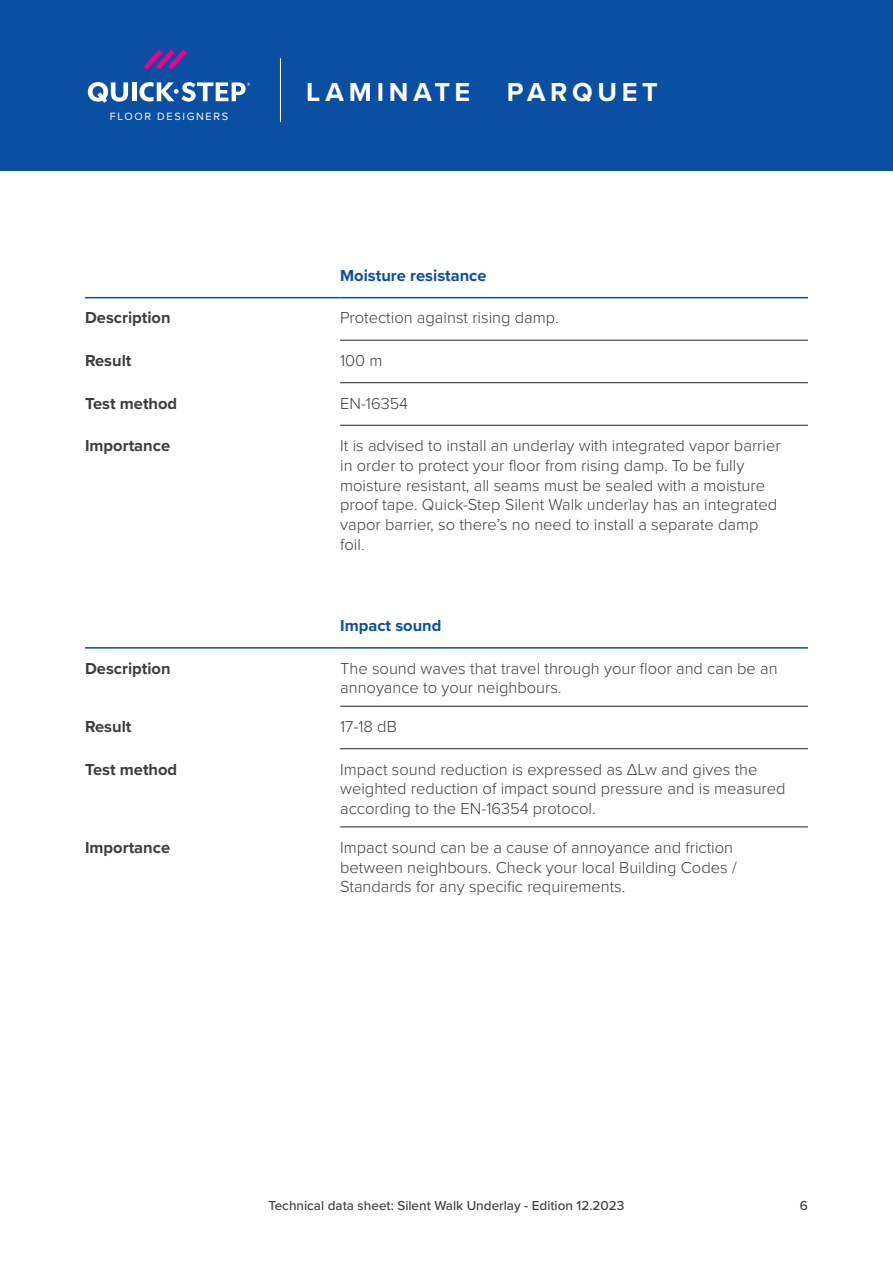
<style>
.page{position:relative;width:893px;height:1263px;background:#fff}
.page>*{position:absolute;margin:0;border:0;box-sizing:border-box;transform-origin:0 0}
.Range{font:700 27px "Proxima Nova";letter-spacing:.175em;color:#fff}
.BodyText{font:300 16.5px/19.8px "Proxima Nova";color:#3e3e3f}
.Column-First{font:700 16.5px "Proxima Nova";color:#3e3e3f}
.Row-Header{font:700 16.5px "Proxima Nova";color:#0a4fa2}
.t1{font:500 13.5px "Proxima Nova";color:#3e3e3f}
.FloorDesigners{font:10.95px "Proxima Nova";letter-spacing:.15em;color:#fff}
</style>
<div class="page">
<div style="left:0;top:0;width:893px;height:170px;background:#0a4fa2"></div>
<hr style="left:280px;top:58px;width:1px;height:64px;background:#fff">
<svg style="left:144px;top:49px;width:43px;height:21px"></svg>
<svg style="left:88px;top:82px;width:40px;height:21px"></svg>
<hr style="left:132px;top:82px;width:4px;height:19px;background:#fff">
<svg style="left:139px;top:82px;width:111px;height:20px"></svg>
<hr style="left:340px;top:340px;width:468px;height:1px;background:#231f20">
<hr style="left:340px;top:382px;width:468px;height:1px;background:#231f20">
<hr style="left:340px;top:425px;width:468px;height:1px;background:#231f20">
<hr style="left:340px;top:297px;width:468px;height:1px;background:#0a4fa2">
<hr style="left:85px;top:297px;width:255px;height:1px;background:#0a4fa2">
<hr style="left:340px;top:706px;width:468px;height:1px;background:#231f20">
<hr style="left:340px;top:748px;width:468px;height:1px;background:#231f20">
<hr style="left:340px;top:827px;width:468px;height:1px;background:#231f20">
<hr style="left:340px;top:647px;width:468px;height:2px;background:#0a4fa2">
<hr style="left:85px;top:647px;width:255px;height:2px;background:#0a4fa2">
<p class="FloorDesigners" style="left:110px;top:108px;width:120px">FLOOR DESIGNERS</p>
<p class="Range" style="left:306px;top:72px;width:166px">LAMINATE</p>
<p class="Range" style="left:507px;top:72px;width:153px">PARQUET</p>
<p class="Row-Header" style="left:340px;top:263px;width:148px">Moisture resistance</p>
<p class="Column-First" style="left:85px;top:306px;width:87px">Description</p>
<p class="BodyText" style="left:340px;top:307px;width:220px">Protection against rising damp.</p>
<p class="Column-First" style="left:85px;top:348px;width:48px">Result</p>
<p class="BodyText" style="left:340px;top:350px;width:44px">100 m</p>
<p class="Column-First" style="left:85px;top:391px;width:94px">Test method</p>
<p class="BodyText" style="left:340px;top:392px;width:70px">EN-16354</p>
<p class="Column-First" style="left:85px;top:433px;width:87px">Importance</p>
<p class="BodyText" style="left:340px;top:435px;width:442px">It is advised to install an underlay with integrated vapor barrier in order to protect your floor from rising damp. To be fully moisture resistant, all seams must be sealed with a moisture proof tape. Quick-Step Silent Walk underlay has an integrated vapor barrier, so there’s no need to install a separate damp foil.</p>
<p class="Row-Header" style="left:340px;top:613px;width:103px">Impact sound</p>
<p class="Column-First" style="left:85px;top:656px;width:87px">Description</p>
<p class="BodyText" style="left:340px;top:657px;width:439px">The sound waves that travel through your floor and can be an annoyance to your neighbours.</p>
<p class="Column-First" style="left:85px;top:714px;width:48px">Result</p>
<p class="BodyText" style="left:340px;top:716px;width:58px">17-18 dB</p>
<p class="Column-First" style="left:85px;top:757px;width:94px">Test method</p>
<p class="BodyText" style="left:340px;top:758px;width:447px">Impact sound reduction is expressed as ΔLw and gives the weighted reduction of impact sound pressure and is measured according to the EN-16354 protocol.</p>
<p class="Column-First" style="left:85px;top:835px;width:87px">Importance</p>
<p class="BodyText" style="left:340px;top:836px;width:398px">Impact sound can be a cause of annoyance and friction between neighbours. Check your local Building Codes /<br>Standards for any specific requirements.</p>
<p class="t1" style="left:268px;top:1195px;width:357px">Technical data sheet: Silent Walk Underlay - Edition 12.2023</p>
<p class="t1" style="left:800px;top:1195px;width:10px">6</p>
</div>
